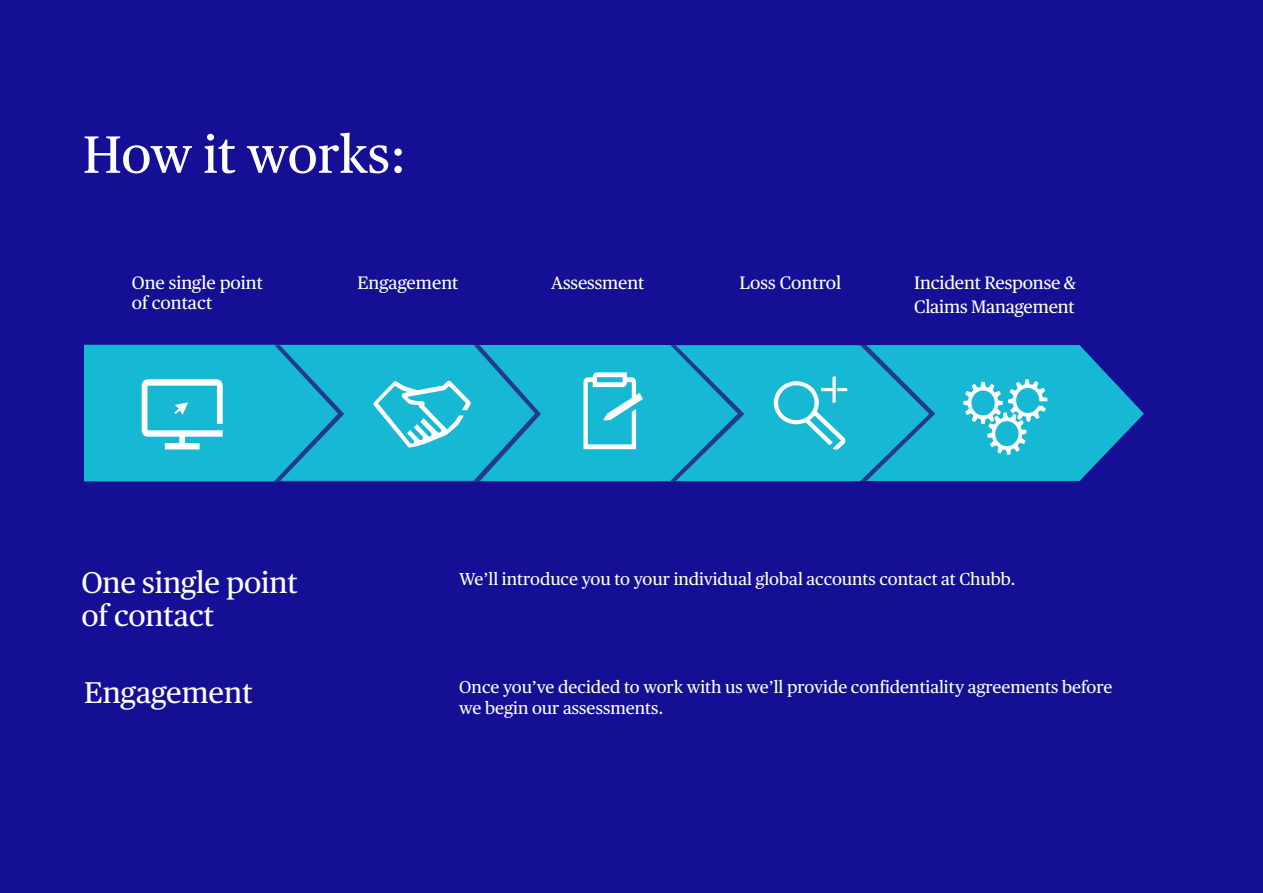
<style>
.page{position:relative;width:1263px;height:893px;background:#150f96}
.page>*{position:absolute;margin:0;border:0;box-sizing:border-box;transform-origin:0 0}
.t1{font:52.5px "Chubb Publico Text";letter-spacing:-.01em;color:#fff}
.t2{font:30px/33px "Chubb Publico Text";letter-spacing:-.005em;color:#fff}
.t3{font:18px/24px "Chubb Publico Text";letter-spacing:-.005em;color:#fff}
.t4{font:17.25px/21px "Chubb Publico Text";color:#fff}
</style>
<div class="page">
<svg style="left:935px;top:345px;width:209px;height:136px;fill:#17b8d4"></svg>
<div style="left:744px;top:345px;width:185px;height:136px;background:#17b8d4"></div>
<div style="left:541px;top:345px;width:197px;height:136px;background:#17b8d4"></div>
<div style="left:344px;top:345px;width:191px;height:136px;background:#17b8d4"></div>
<div style="left:84px;top:345px;width:254px;height:136px;background:#17b8d4"></div>
<svg style="left:373px;top:380px;width:98px;height:67px;background:#4ec8de"></svg>
<svg style="left:583px;top:372px;width:60px;height:77px;background:#60cee1"></svg>
<svg style="left:142px;top:379px;width:81px;height:70px;background:#60cee1"></svg>
<svg style="left:963px;top:379px;width:84px;height:76px;background:#53cadf"></svg>
<svg style="left:774px;top:376px;width:73px;height:74px;background:#43c5dc"></svg>
<h1 class="t1" style="left:83px;top:115px;width:325px">How it works:</h1>
<p class="t3" style="left:132px;top:270px;width:133px">One single point</p>
<p class="t3" style="left:357px;top:270px;width:102px">Engagement</p>
<p class="t3" style="left:132px;top:289px;width:82px">of contact</p>
<p class="t3" style="left:551px;top:270px;width:94px">Assessment</p>
<p class="t3" style="left:740px;top:270px;width:103px">Loss Control</p>
<p class="t3" style="left:914px;top:270px;width:164px">Incident Response &amp;<br>Claims Management</p>
<h2 class="t2" style="left:81px;top:564px;width:218px">One single point of contact</h2>
<p class="t4" style="left:459px;top:567px;width:558px">We’ll introduce you to your individual global accounts contact at Chubb.</p>
<h2 class="t2" style="left:84px;top:674px;width:170px">Engagement</h2>
<p class="t4" style="left:459px;top:676px;width:654px">Once you’ve decided to work with us we’ll provide confidentiality agreements before we begin our assessments.</p>
</div>
